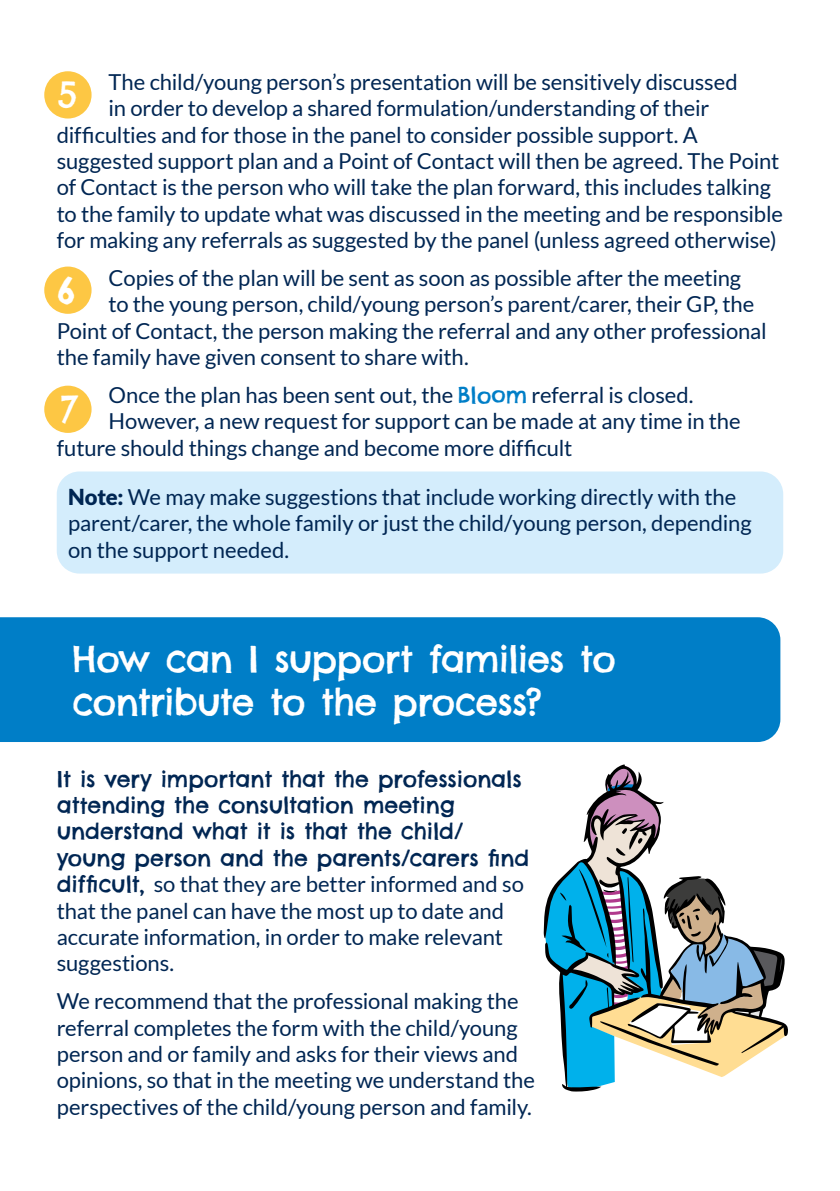
<style>
.page{position:relative;width:840px;height:1191px;background:#fff}
.page>*{position:absolute;margin:0;border:0;box-sizing:border-box;transform-origin:0 0}
.t1{font:36px/43.2px "Chelsea Market Pro";letter-spacing:-.02em;color:#fff}
.t2{font:22px/26.4px "Lato";letter-spacing:-.005em;color:#002653}
.t3{font:22px/26.4px "Chelsea Market Pro";letter-spacing:-.005em;color:#002653}
.s1{font-family:"Chelsea Market Pro";color:#007ec7}
.s2{font-weight:900}
.s3{font-family:"Chelsea Market Pro"}
</style>
<div class="page">
<div style="left:0;top:617px;width:780px;height:125px;background:#007ec7"></div>
<div style="left:44px;top:71px;width:47px;height:47px;background:#fdc744;border-radius:50%"></div>
<div style="left:44px;top:266px;width:47px;height:48px;background:#fdc744;border-radius:50%"></div>
<div style="left:44px;top:386px;width:47px;height:47px;background:#fdc744;border-radius:50%"></div>
<svg style="left:543px;top:764px;width:244px;height:327px"></svg>
<div style="left:57px;top:471px;width:725px;height:102px;background:#d4edfc;border-radius:23px"></div>
<p class="t2" style="left:108px;top:68px;width:630px">The child/young person’s presentation will be sensitively discussed</p>
<p class="t2" style="left:108px;top:95px;width:602px">in order to develop a shared formulation/understanding of their</p>
<p class="t2" style="left:57px;top:121px;width:642px">difficulties and for those in the panel to consider possible support. A</p>
<p class="t2" style="left:57px;top:148px;width:723px">suggested support plan and a Point of Contact will then be agreed. The Point</p>
<p class="t2" style="left:57px;top:174px;width:715px">of Contact is the person who will take the plan forward, this includes talking</p>
<p class="t2" style="left:57px;top:200px;width:727px">to the family to update what was discussed in the meeting and be responsible</p>
<p class="t2" style="left:57px;top:227px;width:721px">for making any referrals as suggested by the panel (unless agreed otherwise)</p>
<p class="t2" style="left:108px;top:265px;width:633px">Copies of the plan will be sent as soon as possible after the meeting</p>
<p class="t2" style="left:108px;top:291px;width:647px">to the young person, child/young person’s parent/carer, their GP, the</p>
<p class="t2" style="left:57px;top:317px;width:711px">Point of Contact, the person making the referral and any other professional</p>
<p class="t2" style="left:57px;top:344px;width:413px">the family have given consent to share with.</p>
<p class="t2" style="left:108px;top:381px;width:586px">Once the plan has been sent out, the <span class="s1">Bloom</span> referral is closed.</p>
<p class="t2" style="left:108px;top:408px;width:633px">However, a new request for support can be made at any time in the</p>
<p class="t2" style="left:57px;top:434px;width:517px">future should things change and become more difficult</p>
<p class="t2" style="left:68px;top:483px;width:684px"><span class="s2">Note:</span> We may make suggestions that include working directly with the parent/carer, the whole family or just the child/young person, depending on the support needed.</p>
<h1 class="t1" style="left:58px;top:74px;width:22px">5</h1>
<h1 class="t1" style="left:58px;top:269px;width:19px">6</h1>
<h1 class="t1" style="left:60px;top:388px;width:19px">7</h1>
<h1 class="t1" style="left:72px;top:638px;width:545px">How can I support families to contribute to the process?</h1>
<p class="t3" style="left:57px;top:765px;width:474px">It is very important that the professionals attending the consultation meeting understand what it is that the child/ young person and the parents/carers find</p>
<p class="t2" style="left:57px;top:871px;width:468px"><span class="s3">difficult,</span> so that they are better informed and so that the panel can have the most up to date and accurate information, in order to make relevant suggestions.</p>
<p class="t2" style="left:57px;top:988px;width:479px">We recommend that the professional making the referral completes the form with the child/young person and or family and asks for their views and opinions, so that in the meeting we understand the perspectives of the child/young person and family.</p>
</div>
